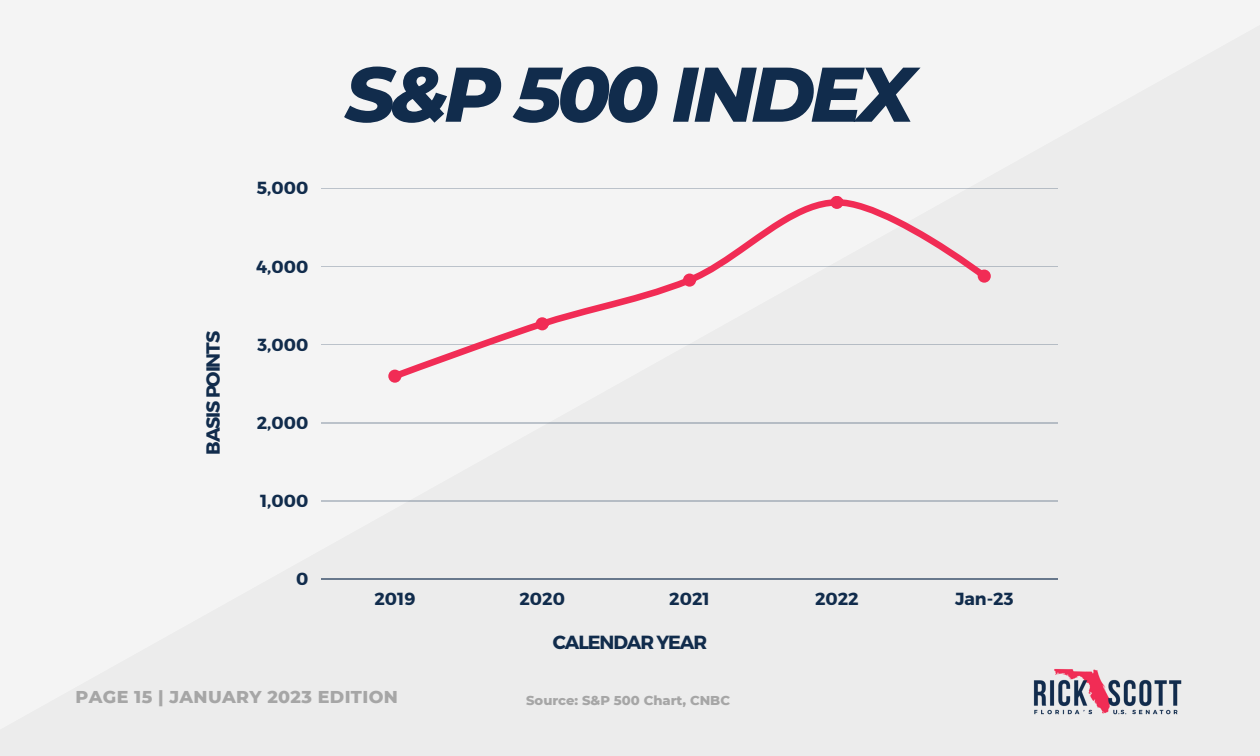
<style>
.page{position:relative;width:1260px;height:756px;background:#ececec}
.page>*{position:absolute;margin:0;border:0;box-sizing:border-box;transform-origin:0 0}
.t1{font:italic 800 77.35px "Montserrat";letter-spacing:-.06em;color:#112c4c}
.t2{font:700 19.07px "Montserrat";letter-spacing:-.06em;color:#112c4c}
.t3{font:700 17.5px "Montserrat";color:#112c4c}
.t4{font:800 17.5px "Montserrat";letter-spacing:.02em;color:#a6a6a6}
.t5{font:800 13.12px "Montserrat";color:#a6a6a6}
</style>
<div class="page">
<hr style="left:321px;top:188px;width:737px;height:1px;background:#112c4c">
<hr style="left:321px;top:266px;width:737px;height:1px;background:#112c4c">
<hr style="left:321px;top:344px;width:737px;height:1px;background:#112c4c">
<hr style="left:321px;top:422px;width:737px;height:1px;background:#112c4c">
<hr style="left:321px;top:501px;width:737px;height:1px;background:#112c4c">
<hr style="left:321px;top:579px;width:737px;height:1px;background:#112c4c">
<div style="left:388px;top:196px;width:603px;height:187px;background:#f4f4f4"></div>
<img style="left:1028px;top:666px;width:157px;height:52px">
<p class="t2" style="left:201px;top:455px;width:125px;rotate:-90deg">BASIS POINTS</p>
<p class="t3" style="left:257px;top:177px;width:53px">5,000</p>
<p class="t3" style="left:256px;top:255px;width:54px">4,000</p>
<p class="t3" style="left:258px;top:333px;width:52px">3,000</p>
<p class="t3" style="left:257px;top:411px;width:53px">2,000</p>
<p class="t3" style="left:260px;top:490px;width:50px">1,000</p>
<p class="t3" style="left:296px;top:568px;width:14px">0</p>
<h1 class="t1" style="left:345px;top:47px;width:571px">S&amp;P 500 INDEX</h1>
<p class="t3" style="left:374px;top:587px;width:43px">2019</p>
<p class="t3" style="left:519px;top:587px;width:47px">2020</p>
<p class="t3" style="left:669px;top:587px;width:42px">2021</p>
<p class="t3" style="left:815px;top:587px;width:45px">2022</p>
<p class="t3" style="left:955px;top:587px;width:60px">Jan-23</p>
<p class="t2" style="left:553px;top:630px;width:156px">CALENDAR YEAR</p>
<p class="t4" style="left:76px;top:687px;width:324px">PAGE 15 | JANUARY 2023 EDITION</p>
<p class="t5" style="left:526px;top:692px;width:205px">Source: S&amp;P 500 Chart, CNBC</p>
</div>
